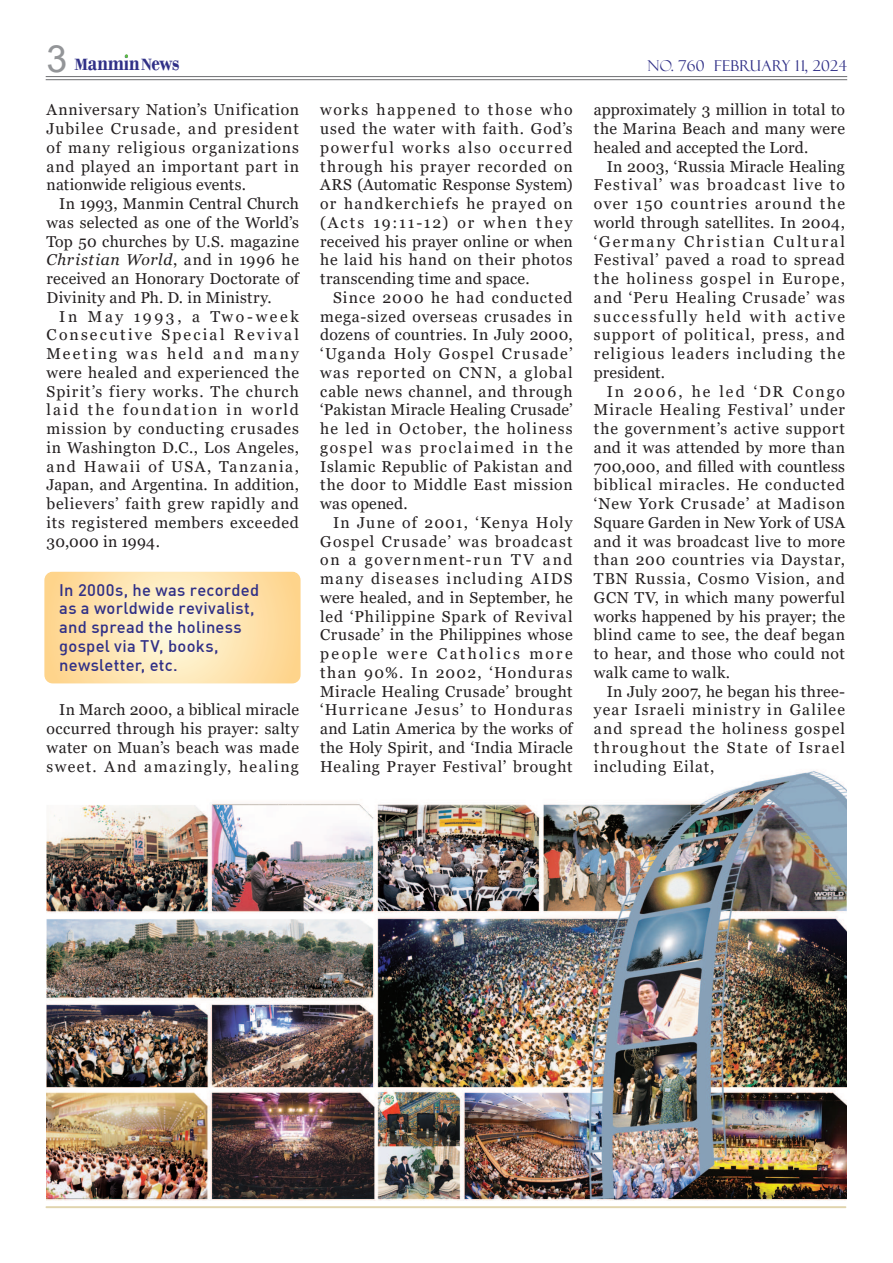
<style>
.page{position:relative;width:893px;height:1263px;background:#fff}
.page>*{position:absolute;margin:0;border:0;box-sizing:border-box;transform-origin:0 0}
.t1{font:700 23.7px "Bodoni";color:#303087;scale:.82 1}
.t2{font:700 17.1px "Bodoni";color:#303087}
.t3{font:16.5px/18.8px "Dinmed";letter-spacing:.015em;color:#303087}
.t4{font:15.75px/18.8px "Georgia";letter-spacing:.04em;color:#231f20;text-align:justify}
.t5{font:15px "Felix Titling";letter-spacing:.02em;color:#303087}
.s1{font-family:"Arial";font-weight:400;font-size:37.5px;color:#939598}
.s2{font-size:17.1px}
.s3{font-style:italic}
</style>
<div class="page">
<img style="left:47px;top:771px;width:799px;height:429px">
<svg style="left:44px;top:572px;width:257px;height:112px;background:#fee4b0"></svg>
<hr style="left:46px;top:76px;width:801px;height:1px;background:#6d6e71">
<hr style="left:46px;top:79px;width:801px;height:1px;background:#6d6e71">
<svg style="left:125px;top:54px;width:3px;height:4px"></svg>
<hr style="left:46px;top:1206px;width:800px;height:2px;background:#e0d4ad">
<h1 class="t1" style="left:47px;top:48px;width:164px"><span class="s1">3</span> <span class="s2">M</span>anmin ews</h1>
<p class="t2" style="left:141px;top:54px;width:12px">N</p>
<p class="t5" style="left:647px;top:60px;width:201px">NO. 760 FEBRUARY 11, 2024</p>
<p class="t4" style="left:47px;top:102px;width:254px">Anniversary Nation’s Unification Jubilee Crusade, and president of many religious organizations and played an important part in nationwide religious events.</p>
<p class="t4" style="left:47px;top:196px;width:254px;text-indent:13px">In 1993, Manmin Central Church was selected as one of the World’s Top 50 churches by U.S. magazine <span class="s3">Christian World</span>, and in 1996 he received an Honorary Doctorate of Divinity and Ph. D. in Ministry.</p>
<p class="t4" style="left:47px;top:308px;width:254px;text-indent:13px">In May 1993, a Two-week Consecutive Special Revival Meeting was held and many were healed and experienced the Spirit’s fiery works. The church laid the foundation in world mission by conducting crusades in Washington D.C., Los Angeles, and Hawaii of USA, Tanzania, Japan, and Argentina. In addition, believers’ faith grew rapidly and its registered members exceeded 30,000 in 1994.</p>
<p class="t3" style="left:59px;top:581px;width:201px">In 2000s, he was recorded as a worldwide revivalist, and spread the holiness gospel via TV, books, newsletter, etc.</p>
<p class="t4" style="left:47px;top:702px;width:254px;text-indent:13px">In March 2000, a biblical miracle occurred through his prayer: salty water on Muan’s beach was made sweet. And amazingly, healing</p>
<p class="t4" style="left:594px;top:102px;width:252px">approximately 3 million in total to the Marina Beach and many were healed and accepted the Lord.</p>
<p class="t4" style="left:594px;top:158px;width:252px;text-indent:13px">In 2003, ‘Russia Miracle Healing Festival’ was broadcast live to over 150 countries around the world through satellites. In 2004, ‘Germany Christian Cultural Festival’ paved a road to spread the holiness gospel in Europe, and ‘Peru Healing Crusade’ was successfully held with active support of political, press, and religious leaders including the president.</p>
<p class="t4" style="left:594px;top:383px;width:252px;text-indent:13px">In 2006, he led ‘DR Congo Miracle Healing Festival’ under the government’s active support and it was attended by more than 700,000, and filled with countless biblical miracles. He conducted ‘New York Crusade’ at Madison Square Garden in New York of USA and it was broadcast live to more than 200 countries via Daystar, TBN Russia, Cosmo Vision, and GCN TV, in which many powerful works happened by his prayer; the blind came to see, the deaf began to hear, and those who could not walk came to walk.</p>
<p class="t4" style="left:594px;top:683px;width:252px;text-indent:13px">In July 2007, he began his three&shy;year Israeli ministry in Galilee and spread the holiness gospel throughout the State of Israel including Eilat,</p>
<p class="t4" style="left:320px;top:102px;width:254px">works happened to those who used the water with faith. God’s powerful works also occurred through his prayer recorded on ARS (Automatic Response System) or handkerchiefs he prayed on (Acts 19:11-12) or when they received his prayer online or when he laid his hand on their photos transcending time and space.</p>
<p class="t4" style="left:320px;top:289px;width:254px;text-indent:13px">Since 2000 he had conducted mega-sized overseas crusades in dozens of countries. In July 2000, ‘Uganda Holy Gospel Crusade’ was reported on CNN, a global cable news channel, and through ‘Pakistan Miracle Healing Crusade’ he led in October, the holiness gospel was proclaimed in the Islamic Republic of Pakistan and the door to Middle East mission was opened.</p>
<p class="t4" style="left:320px;top:514px;width:254px;text-indent:13px">In June of 2001, ‘Kenya Holy Gospel Crusade’ was broadcast on a government-run TV and many diseases including AIDS were healed, and in September, he led ‘Philippine Spark of Revival Crusade’ in the Philippines whose people were Catholics more than 90%. In 2002, ‘Honduras Miracle Healing Crusade’ brought ‘Hurricane Jesus’ to Honduras and Latin America by the works of the Holy Spirit, and ‘India Miracle Healing Prayer Festival’ brought</p>
</div>
